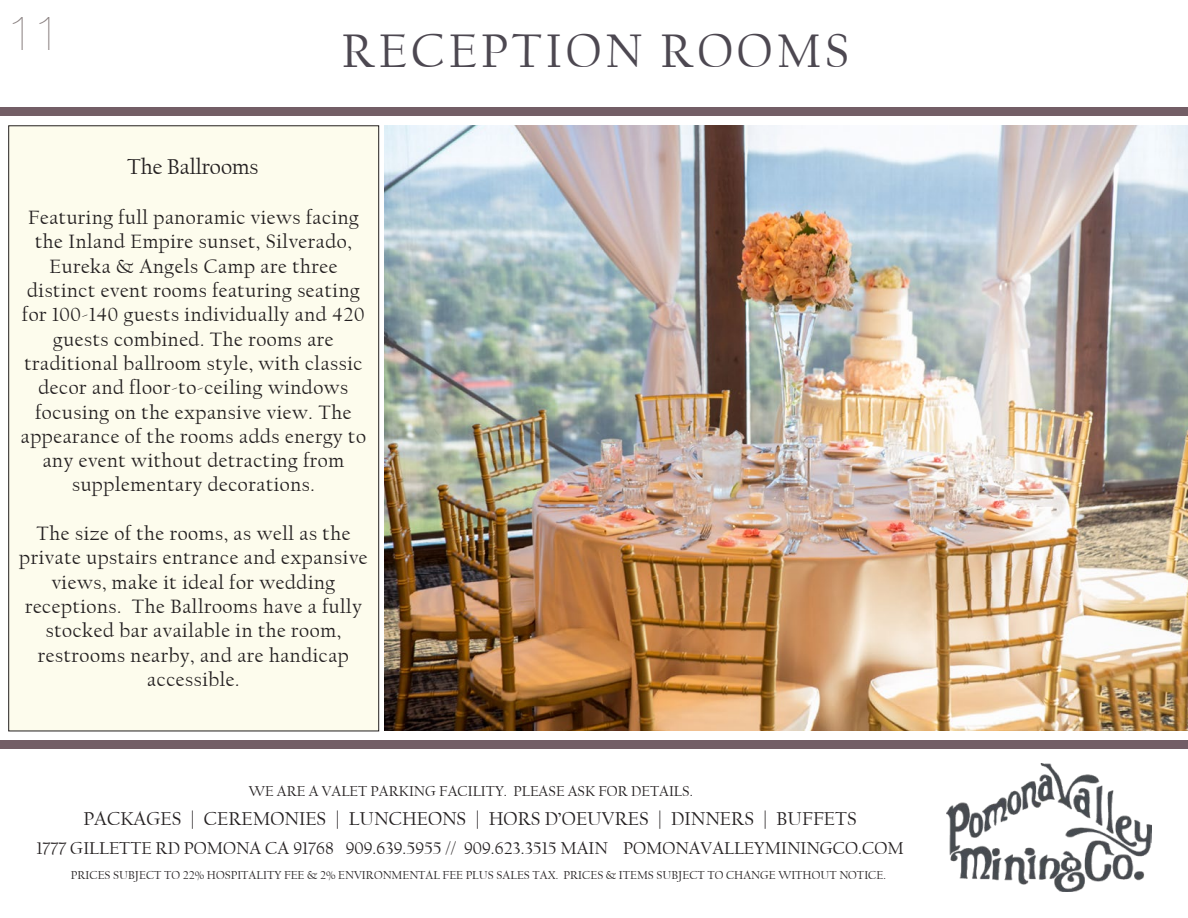
<style>
.page{position:relative;width:1188px;height:918px;background:#fff}
.page>*{position:absolute;margin:0;border:0;box-sizing:border-box;transform-origin:0 0}
.t1{font:49.5px "Californian FB";letter-spacing:.075em;color:#4d4851}
.t2{font:200 48px "Helvetica Neue";color:#887f7f}
.t3{font:22.5px "Californian FB";color:#231f20}
.t4{font:20.25px/24.3px "Californian FB";letter-spacing:.03em;color:#231f20;text-align:center}
.t5{font:19.5px "Californian FB";color:#231f20}
.t6{font:18px "Californian FB";color:#231f20}
.t7{font:15px "Californian FB";color:#231f20}
.t8{font:12px "Californian FB";color:#231f20}
</style>
<div class="page">
<div style="left:0;top:107px;width:1188px;height:9px;background:#735e66"></div>
<div style="left:9px;top:126px;width:370px;height:605px;background:#fdfced"></div>
<img style="left:384px;top:126px;width:804px;height:605px">
<div style="left:0;top:740px;width:1188px;height:9px;background:#735e66"></div>
<img style="left:946px;top:763px;width:206px;height:129px">
<h2 class="t2" style="left:7px;top:-4px;width:55px">11</h2>
<p class="t3" style="left:127px;top:154px;width:133px">The Ballrooms</p>
<h1 class="t1" style="left:342px;top:23px;width:510px">RECEPTION ROOMS</h1>
<p class="t4" style="left:21px;top:206px;width:347px">Featuring full panoramic views facing the Inland Empire sunset, Silverado, Eureka &amp; Angels Camp are three distinct event rooms featuring seating for 100-140 guests individually and 420 guests combined. The rooms are traditional ballroom style, with classic decor and floor-to-ceiling windows focusing on the expansive view. The appearance of the rooms adds energy to any event without detracting from supplementary decorations.</p>
<p class="t4" style="left:19px;top:522px;width:350px">The size of the rooms, as well as the private upstairs entrance and expansive views, make it ideal for wedding receptions. The Ballrooms have a fully stocked bar available in the room, restrooms nearby, and are handicap accessible.</p>
<p class="t7" style="left:249px;top:782px;width:446px">WE ARE A VALET PARKING FACILITY. PLEASE ASK FOR DETAILS.</p>
<p class="t5" style="left:83px;top:808px;width:775px">PACKAGES | CEREMONIES | LUNCHEONS | HORS D’OEUVRES | DINNERS | BUFFETS</p>
<p class="t6" style="left:37px;top:838px;width:869px">1777 GILLETTE RD POMONA CA 91768 909.639.5955 // 909.623.3515 MAIN POMONAVALLEYMININGCO.COM</p>
<p class="t8" style="left:71px;top:868px;width:817px">PRICES SUBJECT TO 22% HOSPITALITY FEE &amp; 2% ENVIRONMENTAL FEE PLUS SALES TAX. PRICES &amp; ITEMS SUBJECT TO CHANGE WITHOUT NOTICE.</p>
</div>
